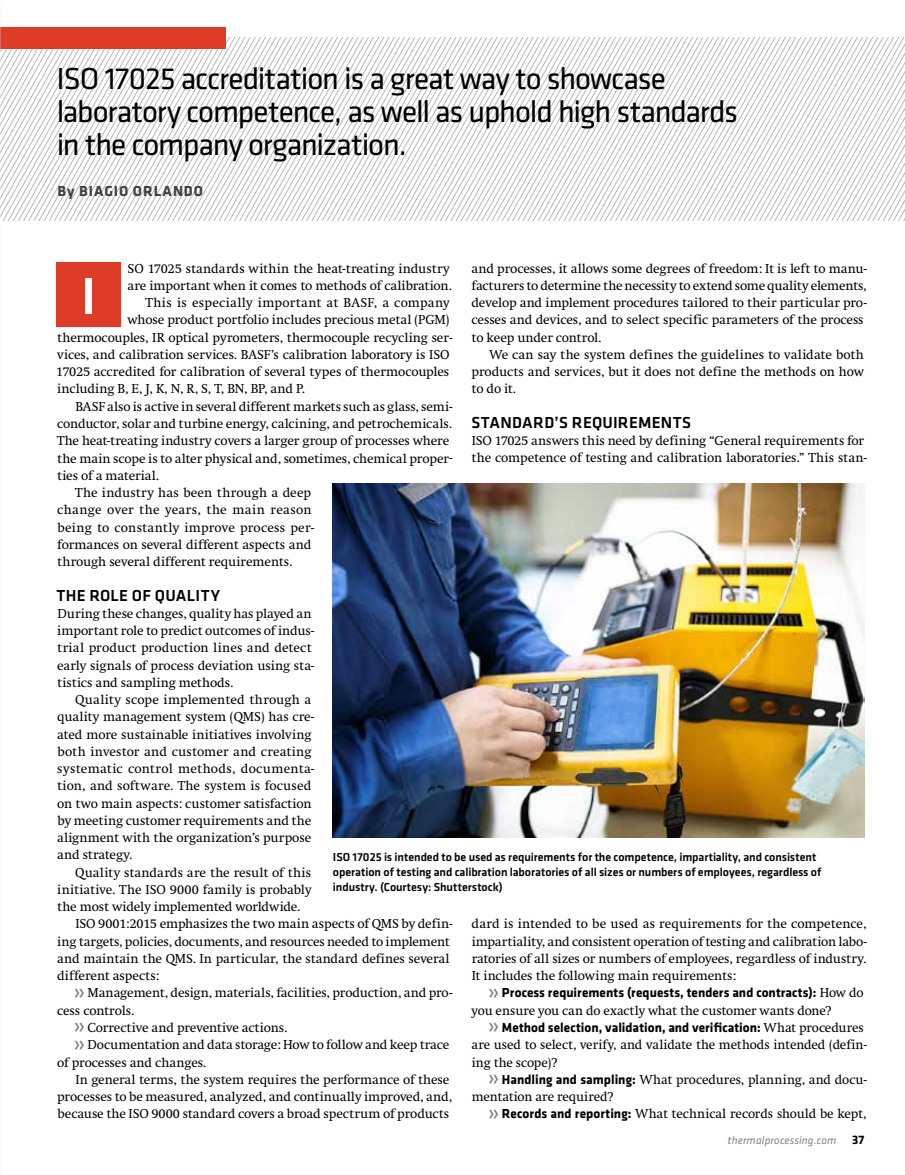
<style>
.page{position:relative;width:905px;height:1175px;background:#fff}
.page>*{position:absolute;margin:0;border:0;box-sizing:border-box;transform-origin:0 0}
.t1{font:500 54px "Klavika Basic";color:#fff}
.t2{font:31.5px/33px "Klavika Basic";letter-spacing:-.035em;color:#000}
.t3{font:500 16.5px "Klavika Basic";letter-spacing:.015em;color:#000}
.t4{font:700 15px "Klavika Basic";letter-spacing:.06em;color:#414042}
.t5{font:13.5px/17.2px "Swift";letter-spacing:-.005em;color:#000}
.t6{font:700 13.5px "Klavika Basic";letter-spacing:.005em;color:#000}
.t7{font:13.5px "Swift";letter-spacing:.02em;color:#000}
.t8{font:13.5px "Swift";letter-spacing:.015em;color:#000}
.t9{font:500 12px/15px "Klavika Basic";letter-spacing:-.005em;color:#000}
.t10{font:italic 11.25px "Klavika Basic";letter-spacing:.01em;color:#808285}
.s1{font-family:"Klavika Basic";font-size:24px;color:#808285}
.s2{font-weight:400;font-size:24px;color:#808285}
.s3{font-family:"Swift";font-weight:400}
.s4{font-family:"Klavika Basic";font-weight:700}
.s5{font-weight:700;font-style:normal;font-size:12.75px;color:#000}
</style>
<div class="page">
<svg style="left:1px;top:38px;width:903px;height:183px"></svg>
<div style="left:0;top:27px;width:225px;height:21px;background:#df3c28"></div>
<img style="left:0;top:0;width:1px;height:1174px">
<div style="left:57px;top:262px;width:64px;height:64px;background:#df3c28"></div>
<img style="left:333px;top:483px;width:531px;height:354px">
<h2 class="t2" style="left:56px;top:61px;width:683px">ISO 17025 accreditation is a great way to showcase laboratory competence, as well as uphold high standards in the company organization.</h2>
<p class="t4" style="left:58px;top:180px;width:147px">By BIAGIO ORLANDO</p>
<p class="t5" style="left:471px;top:260px;width:396px">and processes, it allows some degrees of freedom: It is left to manu&shy;facturers to determine the necessity to extend some quality elements, develop and implement procedures tailored to their particular pro&shy;cesses and devices, and to select specific parameters of the process to keep under control.</p>
<p class="t5" style="left:471px;top:346px;width:394px;text-align:justify;text-indent:18px">We can say the system defines the guidelines to validate both products and services, but it does not define the methods on how to do it.</p>
<p class="t3" style="left:471px;top:411px;width:221px">STANDARD’S REQUIREMENTS</p>
<p class="t5" style="left:471px;top:432px;width:396px">ISO 17025 answers this need by defining “General requirements for the competence of testing and calibration laboratories.” This stan-</p>
<p class="t5" style="left:128px;top:260px;width:324px">SO 17025 standards within the heat-treating industry</p>
<p class="t5" style="left:127px;top:277px;width:326px">are important when it comes to methods of calibration.</p>
<p class="t7" style="left:145px;top:295px;width:306px">This is especially important at BASF, a company</p>
<p class="t5" style="left:127px;top:312px;width:323px">whose product portfolio includes precious metal (PGM)</p>
<p class="t5" style="left:57px;top:329px;width:396px">thermocouples, IR optical pyrometers, thermocouple recycling ser-</p>
<p class="t5" style="left:57px;top:346px;width:394px">vices, and calibration services. BASF’s calibration laboratory is ISO</p>
<p class="t5" style="left:56px;top:363px;width:394px">17025 accredited for calibration of several types of thermocouples</p>
<p class="t5" style="left:57px;top:381px;width:249px">including B, E, J, K, N, R, S, T, BN, BP, and P.</p>
<p class="t5" style="left:75px;top:398px;width:378px">BASF also is active in several different markets such as glass, semi-</p>
<p class="t5" style="left:57px;top:415px;width:396px">conductor, solar and turbine energy, calcining, and petrochemicals.</p>
<p class="t5" style="left:57px;top:432px;width:394px">The heat-treating industry covers a larger group of processes where</p>
<p class="t5" style="left:57px;top:450px;width:396px">the main scope is to alter physical and, sometimes, chemical proper-</p>
<p class="t5" style="left:57px;top:467px;width:103px">ties of a material.</p>
<p class="t5" style="left:75px;top:484px;width:237px">The industry has been through a deep</p>
<p class="t7" style="left:57px;top:502px;width:256px">change over the years, the main reason</p>
<p class="t8" style="left:57px;top:520px;width:258px">being to constantly improve process per-</p>
<p class="t5" style="left:57px;top:536px;width:256px">formances on several different aspects and</p>
<p class="t5" style="left:57px;top:553px;width:236px">through several different requirements.</p>
<p class="t3" style="left:56px;top:584px;width:165px">THE ROLE OF QUALITY</p>
<p class="t5" style="left:57px;top:605px;width:258px">During these changes, quality has played an important role to predict outcomes of indus&shy;trial product production lines and detect early signals of process deviation using sta&shy;tistics and sampling methods.</p>
<p class="t5" style="left:57px;top:691px;width:258px;text-indent:18px">Quality scope implemented through a quality management system (QMS) has cre&shy;ated more sustainable initiatives involving both investor and customer and creating systematic control methods, documenta&shy;tion, and software. The system is focused on two main aspects: customer satisfaction by meeting customer requirements and the alignment with the organization’s purpose and strategy.</p>
<p class="t5" style="left:75px;top:864px;width:237px">Quality standards are the result of this</p>
<p class="t5" style="left:57px;top:881px;width:256px">initiative. The ISO 9000 family is probably</p>
<p class="t5" style="left:57px;top:898px;width:244px">the most widely implemented worldwide.</p>
<p class="t5" style="left:75px;top:915px;width:378px">ISO 9001:2015 emphasizes the two main aspects of QMS by defin-</p>
<p class="t5" style="left:57px;top:933px;width:394px">ing targets, policies, documents, and resources needed to implement</p>
<p class="t5" style="left:57px;top:950px;width:394px">and maintain the QMS. In particular, the standard defines several</p>
<p class="t5" style="left:57px;top:967px;width:103px">different aspects:</p>
<p class="t5" style="left:73px;top:984px;width:380px"><span class="s1">»</span> Management, design, materials, facilities, production, and pro-</p>
<p class="t5" style="left:57px;top:1002px;width:78px">cess controls.</p>
<p class="t5" style="left:73px;top:1019px;width:215px"><span class="s1">»</span> Corrective and preventive actions.</p>
<p class="t5" style="left:73px;top:1036px;width:377px"><span class="s1">»</span> Documentation and data storage: How to follow and keep trace</p>
<p class="t5" style="left:57px;top:1053px;width:150px">of processes and changes.</p>
<p class="t5" style="left:75px;top:1071px;width:375px">In general terms, the system requires the performance of these</p>
<p class="t5" style="left:57px;top:1088px;width:396px">processes to be measured, analyzed, and continually improved, and,</p>
<p class="t5" style="left:57px;top:1105px;width:393px">because the ISO 9000 standard covers a broad spectrum of products</p>
<h1 class="t1" style="left:81px;top:260px;width:17px">I</h1>
<p class="t9" style="left:333px;top:849px;width:490px">ISO 17025 is intended to be used as requirements for the competence, impartiality, and consistent operation of testing and calibration laboratories of all sizes or numbers of employees, regardless of industry. (Courtesy: Shutterstock)</p>
<p class="t5" style="left:471px;top:915px;width:396px;text-align:justify">dard is intended to be used as requirements for the competence, impartiality, and consistent operation of testing and calibration labo&shy;ratories of all sizes or numbers of employees, regardless of industry.<br>It includes the following main requirements:</p>
<p class="t6" style="left:488px;top:983px;width:377px"><span class="s2">»</span> Process requirements (requests, tenders and contracts): <span class="s3">How do</span></p>
<p class="t5" style="left:471px;top:1002px;width:361px">you ensure you can do exactly what the customer wants done?</p>
<p class="t6" style="left:488px;top:1017px;width:377px"><span class="s2">»</span> Method selection, validation, and verification: <span class="s3">What procedures</span></p>
<p class="t5" style="left:471px;top:1036px;width:396px">are used to select, verify, and validate the methods intended (defin&shy;ing the scope)?</p>
<p class="t5" style="left:471px;top:1071px;width:396px;text-indent:16px"><span class="s1">»</span> <span class="s4">Handling and sampling:</span> What procedures, planning, and docu&shy;mentation are required?</p>
<p class="t5" style="left:488px;top:1105px;width:380px"><span class="s1">»</span> <span class="s4">Records and reporting:</span> What technical records should be kept,</p>
<p class="t10" style="left:727px;top:1133px;width:138px">thermalprocessing.com <span class="s5">37</span></p>
</div>
